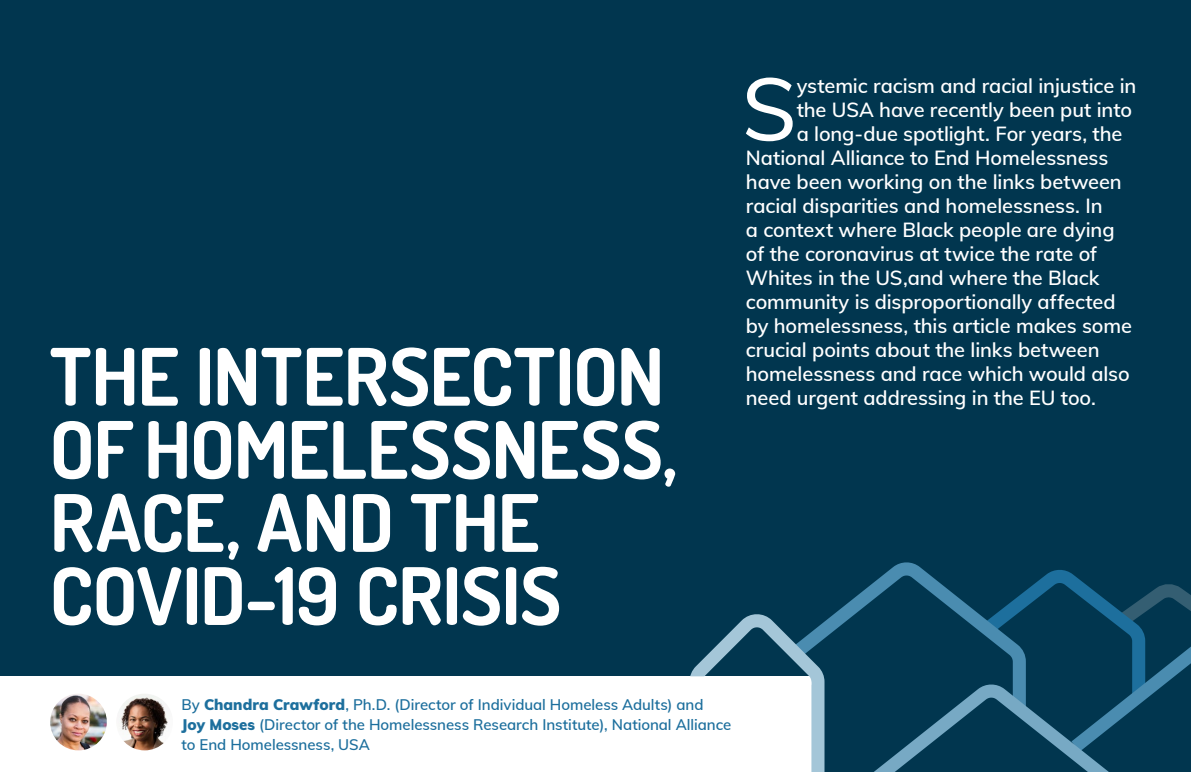
<style>
.page{position:relative;width:1191px;height:772px;background:#fff}
.page>*{position:absolute;margin:0;border:0;box-sizing:border-box;transform-origin:0 0}
.t1{font:500 87.4px "Muli";color:#fff}
.t2{font:700 79px/73px "Dosis";letter-spacing:-.01em;color:#fff}
.t3{font:600 20px "Muli";letter-spacing:-.005em;color:#fff}
.t4{font:600 15px/20px "Muli";letter-spacing:-.005em;color:#1d6f9d}
.s1{font-weight:900}
</style>
<div class="page">
<div style="left:594px;top:0;width:597px;height:771px;background:#01364f"></div>
<div style="left:0;top:0;width:596px;height:771px;background:#01364f"></div>
<div style="left:0;top:675px;width:811px;height:96px;background:#fff"></div>
<svg style="left:835px;top:562px;width:356px;height:109px"></svg>
<svg style="left:690px;top:613px;width:145px;height:62px"></svg>
<svg style="left:744px;top:671px;width:437px;height:100px"></svg>
<div style="left:669px;top:675px;width:142px;height:15px;background:#fff;border-radius:7px"></div>
<img style="left:50px;top:693px;width:57px;height:56px;border-radius:28px">
<img style="left:116px;top:693px;width:57px;height:56px;border-radius:28px">
<h2 class="t2" style="left:50px;top:338px;width:629px">THE INTERSECTION<br>OF HOMELESSNESS,<br>RACE, AND THE<br>COVID-19 CRISIS</h2>
<h1 class="t1" style="left:741px;top:45px;width:56px">S</h1>
<p class="t3" style="left:796px;top:71px;width:341px">ystemic racism and racial injustice in</p>
<p class="t3" style="left:796px;top:95px;width:337px">the USA have recently been put into</p>
<p class="t3" style="left:796px;top:119px;width:327px">a long-due spotlight. For years, the</p>
<p class="t3" style="left:746px;top:143px;width:364px">National Alliance to End Homelessness</p>
<p class="t3" style="left:746px;top:167px;width:377px">have been working on the links between</p>
<p class="t3" style="left:746px;top:191px;width:358px">racial disparities and homelessness. In</p>
<p class="t3" style="left:746px;top:215px;width:370px">a context where Black people are dying</p>
<p class="t3" style="left:746px;top:239px;width:353px">of the coronavirus at twice the rate of</p>
<p class="t3" style="left:746px;top:263px;width:355px">Whites in the US,and where the Black</p>
<p class="t3" style="left:746px;top:287px;width:371px">community is disproportionally affected</p>
<p class="t3" style="left:746px;top:311px;width:387px">by homelessness, this article makes some</p>
<p class="t3" style="left:746px;top:335px;width:355px">crucial points about the links between</p>
<p class="t3" style="left:746px;top:359px;width:385px">homelessness and race which would also</p>
<p class="t3" style="left:746px;top:383px;width:351px">need urgent addressing in the EU too.</p>
<p class="t4" style="left:181px;top:693px;width:551px">By <span class="s1">Chandra Crawford</span>, Ph.D. (Director of Individual Homeless Adults) and<br><span class="s1">Joy Moses</span> (Director of the Homelessness Research Institute), National Alliance to End Homelessness, USA</p>
</div>
